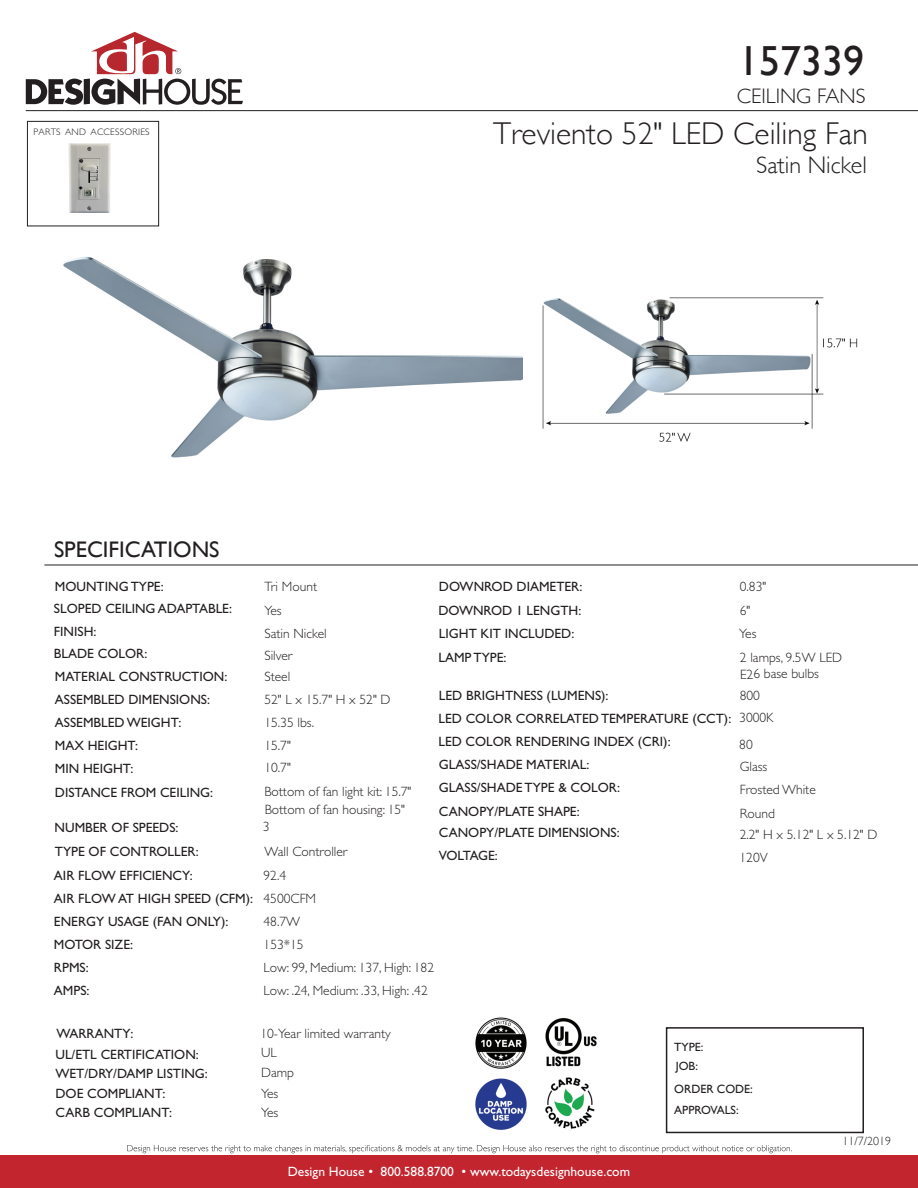
<style>
.page{position:relative;width:918px;height:1188px;background:#fff}
.page>*{position:absolute;margin:0;border:0;box-sizing:border-box;transform-origin:0 0}
.t1{font:42px "Gill Sans";color:#231f20}
.t2{font:300 31.5px "Gill Sans";color:#231f20}
.t3{font:300 24px "Gill Sans";color:#231f20}
.t4{font:22.5px "Gill Sans";color:#231f20}
.t5{font:300 21px "Gill Sans";color:#231f20}
.t6{font:13.5px/20.4px "Gill Sans Std";color:#231f20}
.t7{font:300 13.5px/18.9px "Gill Sans Std";color:#231f20}
.t8{font:13.5px "Gill Sans Std";color:#fff}
.t9{font:13.5px "Gill Sans Std";letter-spacing:-.04em;color:#231f20}
.t10{font:12px/19.5px "Gill Sans Std";color:#231f20}
.t11{font:12px "Gill Sans";color:#231f20}
.t12{font:300 12px "Gill Sans";color:#231f20}
.t13{font:300 9.45px "Gill Sans Std";letter-spacing:.025em;color:#231f20}
.s1{font-weight:300}
</style>
<div class="page">
<div style="left:0;top:1156px;width:918px;height:32px;background:#c3252f"></div>
<svg style="left:26px;top:32px;width:217px;height:73px"></svg>
<svg style="left:127px;top:1145px;width:665px;height:8px"></svg>
<div style="left:666px;top:1027px;width:198px;height:106px;border:2px solid #231f20"></div>
<hr style="left:26px;top:110px;width:892px;height:1px;background:#231f20">
<hr style="left:44px;top:565px;width:874px;height:1px;background:#231f20">
<img style="left:63px;top:257px;width:460px;height:201px">
<img style="left:542px;top:297px;width:316px;height:145px">
<img style="left:475px;top:1017px;width:52px;height:52px">
<img style="left:545px;top:1018px;width:52px;height:49px">
<img style="left:475px;top:1078px;width:52px;height:52px">
<img style="left:545px;top:1077px;width:50px;height:52px">
<div style="left:27px;top:121px;width:132px;height:105px;border:1px solid #231f20"></div>
<img style="left:68px;top:143px;width:43px;height:70px">
<h1 class="t1" style="left:738px;top:36px;width:127px">157339</h1>
<p class="t13" style="left:33px;top:127px;width:118px">PARTS AND ACCESSORIES</p>
<h3 class="t5" style="left:737px;top:79px;width:130px">CEILING FANS</h3>
<h2 class="t2" style="left:493px;top:108px;width:376px">Treviento 52" LED Ceiling Fan</h2>
<h3 class="t3" style="left:756px;top:147px;width:112px">Satin Nickel</h3>
<h3 class="t4" style="left:54px;top:536px;width:167px">SPECIFICATIONS</h3>
<p class="t6" style="left:55px;top:576px;width:110px">MOUNTING TYPE:</p>
<p class="t7" style="left:264px;top:577px;width:54px">Tri Mount</p>
<p class="t6" style="left:54px;top:598px;width:180px">SLOPED CEILING ADAPTABLE:</p>
<p class="t7" style="left:264px;top:601px;width:19px">Yes</p>
<p class="t6" style="left:54px;top:621px;width:44px">FINISH:</p>
<p class="t7" style="left:264px;top:624px;width:64px">Satin Nickel</p>
<p class="t6" style="left:54px;top:643px;width:95px">BLADE COLOR:</p>
<p class="t7" style="left:264px;top:646px;width:29px">Silver</p>
<p class="t6" style="left:55px;top:666px;width:174px">MATERIAL CONSTRUCTION:</p>
<p class="t7" style="left:264px;top:667px;width:27px">Steel</p>
<p class="t6" style="left:55px;top:689px;width:157px">ASSEMBLED DIMENSIONS:</p>
<p class="t7" style="left:264px;top:690px;width:128px">52" L x 15.7" H x 52" D</p>
<p class="t6" style="left:55px;top:712px;width:128px">ASSEMBLEDWEIGHT:</p>
<p class="t7" style="left:264px;top:713px;width:51px">15.35 lbs.</p>
<p class="t6" style="left:55px;top:735px;width:85px">MAX HEIGHT:</p>
<p class="t7" style="left:264px;top:736px;width:28px">15.7"</p>
<p class="t6" style="left:439px;top:577px;width:145px">DOWNROD DIAMETER:</p>
<p class="t7" style="left:740px;top:577px;width:28px">0.83"</p>
<p class="t6" style="left:438px;top:600px;width:145px">DOWNROD 1 LENGTH:</p>
<p class="t7" style="left:740px;top:601px;width:12px">6"</p>
<p class="t6" style="left:439px;top:624px;width:137px">LIGHT KIT INCLUDED:</p>
<p class="t7" style="left:739px;top:625px;width:19px">Yes</p>
<p class="t6" style="left:438px;top:648px;width:70px">LAMP TYPE:</p>
<p class="t7" style="left:740px;top:650px;width:104px;line-height:16.2px">2 lamps, 9.5W LED<br>E26 base bulbs</p>
<p class="t6" style="left:439px;top:685px;width:171px">LED BRIGHTNESS (LUMENS):</p>
<p class="t7" style="left:740px;top:686px;width:22px">800</p>
<p class="t6" style="left:438px;top:709px;width:336px">LED COLOR CORRELATED TEMPERATURE (CCT): <span class="s1">3000K</span></p>
<p class="t6" style="left:438px;top:732px;width:234px">LED COLOR RENDERING INDEX (CRI):</p>
<p class="t7" style="left:739px;top:735px;width:15px">80</p>
<p class="t6" style="left:439px;top:755px;width:152px">GLASS/SHADE MATERIAL:</p>
<p class="t7" style="left:740px;top:757px;width:29px">Glass</p>
<p class="t6" style="left:439px;top:801px;width:142px">CANOPY/PLATE SHAPE:</p>
<p class="t7" style="left:740px;top:804px;width:37px">Round</p>
<p class="t6" style="left:55px;top:758px;width:80px">MIN HEIGHT:</p>
<p class="t7" style="left:264px;top:758px;width:28px">10.7"</p>
<p class="t6" style="left:55px;top:783px;width:160px">DISTANCE FROM CEILING:</p>
<p class="t7" style="left:264px;top:782px;width:148px">Bottom of fan light kit: 15.7"</p>
<p class="t6" style="left:439px;top:778px;width:183px">GLASS/SHADE TYPE &amp; COLOR:</p>
<p class="t7" style="left:740px;top:780px;width:77px">Frosted White</p>
<p class="t6" style="left:55px;top:818px;width:125px">NUMBER OF SPEEDS:</p>
<p class="t7" style="left:263px;top:817px;width:8px">3</p>
<p class="t7" style="left:265px;top:800px;width:142px">Bottom of fan housing: 15"</p>
<p class="t6" style="left:439px;top:822px;width:182px">CANOPY/PLATE DIMENSIONS:</p>
<p class="t7" style="left:740px;top:825px;width:139px">2.2" H x 5.12" L x 5.12" D</p>
<p class="t9" style="left:439px;top:848px;width:61px">VOLTAGE:</p>
<p class="t7" style="left:740px;top:848px;width:30px">120V</p>
<p class="t6" style="left:55px;top:841px;width:145px">TYPE OF CONTROLLER:</p>
<p class="t7" style="left:264px;top:842px;width:84px">Wall Controller</p>
<p class="t6" style="left:54px;top:865px;width:140px">AIR FLOW EFFICIENCY:</p>
<p class="t6" style="left:54px;top:864px;width:264px;line-height:23px;text-indent:210px"><span class="s1">92.4<br></span>AIR FLOW AT HIGH SPEED (CFM): <span class="s1">4500CFM</span></p>
<p class="t6" style="left:54px;top:934px;width:81px">MOTOR SIZE:</p>
<p class="t7" style="left:264px;top:935px;width:42px">153*15</p>
<p class="t6" style="left:54px;top:911px;width:176px">ENERGY USAGE (FAN ONLY):</p>
<p class="t7" style="left:264px;top:912px;width:38px">48.7W</p>
<p class="t6" style="left:54px;top:957px;width:36px">RPMS:</p>
<p class="t7" style="left:264px;top:958px;width:172px">Low: 99, Medium: 137, High: 182</p>
<p class="t6" style="left:54px;top:980px;width:37px">AMPS:</p>
<p class="t7" style="left:264px;top:981px;width:166px">Low: .24, Medium: .33, High: .42</p>
<p class="t7" style="left:260px;top:1025px;width:132px">10-Year limited warranty<br>UL</p>
<p class="t7" style="left:261px;top:1084px;width:19px">Yes<br>Yes</p>
<p class="t6" style="left:55px;top:1024px;width:145px">WARRANTY:<br>UL/ETL CERTIFICATION:</p>
<p class="t6" style="left:55px;top:1084px;width:118px;line-height:18.9px">DOE COMPLIANT:<br>CARB COMPLIANT:</p>
<p class="t6" style="left:55px;top:1064px;width:154px">WET/DRY/DAMP LISTING:</p>
<p class="t7" style="left:261px;top:1063px;width:35px">Damp</p>
<p class="t8" style="left:288px;top:1164px;width:344px">Design House • 800.588.8700 • www.todaysdesignhouse.com</p>
<p class="t10" style="left:674px;top:1037px;width:31px">TYPE:<br>JOB:</p>
<p class="t11" style="left:674px;top:1082px;width:80px">ORDER CODE:</p>
<p class="t10" style="left:674px;top:1100px;width:66px">APPROVALS:</p>
<p class="t12" style="left:843px;top:1132px;width:50px">11/7/2019</p>
</div>
